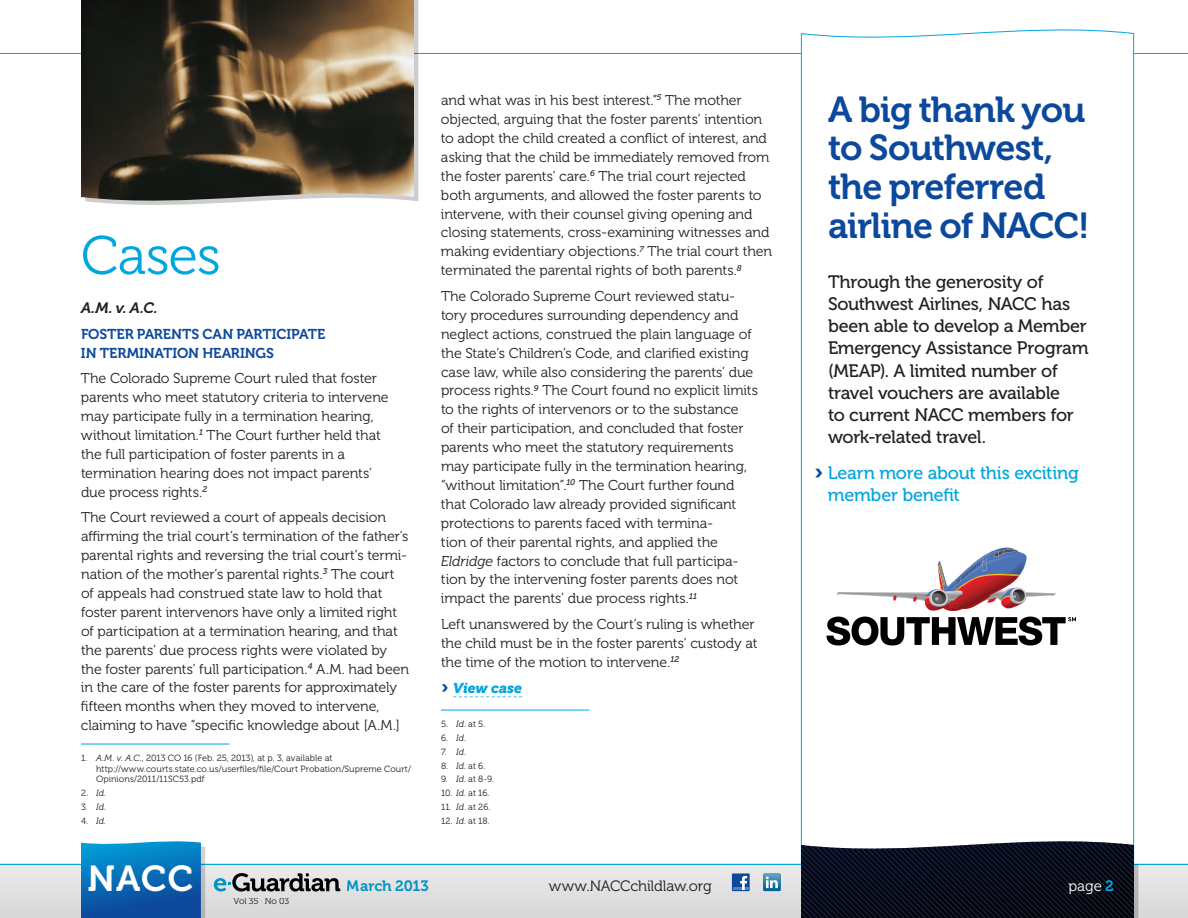
<style>
.page{position:relative;width:1188px;height:918px;background:#fff}
.page>*{position:absolute;margin:0;border:0;box-sizing:border-box;transform-origin:0 0}
.t1{font:54px "Museo 300";letter-spacing:-.02em;color:#00a6de}
.t2{font:36px/39px "Museo 700";letter-spacing:-.02em;color:#0c499c}
.t3{font:36px "Museo 700";color:#fff}
.t4{font:18px/22.2px "Museo 500";letter-spacing:-.015em;color:#231f20}
.t5{font:18px/22.2px "Museo 500";letter-spacing:-.015em;color:#00a6de}
.t6{font:15px "Museo 300";letter-spacing:-.01em;color:#231f20}
.t7{font:italic 15px "Museo 700";color:#231f20}
.t8{font:15px "Museo 700";letter-spacing:-.01em;color:#00a6de}
.t9{font:15px "Museo 300";color:#fff}
.t10{font:14.25px/18.9px "Museo 300";letter-spacing:-.005em;color:#231f20}
.t11{font:14.25px/18.9px "Museo 700";color:#0c499c}
.t12{font:italic 14.25px "Museo 900";letter-spacing:-.005em;color:#00a6de}
.t13{font:9px/10.5px "Museo 300";letter-spacing:.01em;color:#231f20}
.t14{font:italic 9px "Museo 300";color:#231f20}
.s1{font-style:italic}
.s2{font-style:normal}
.s3{font-style:normal;font-size:18px;color:#0c499c}
.s4{color:#00a6de}
.s5{font-family:"Museo 900";font-size:21px;color:#0c499c}
.s6{font-family:"Museo 700";color:#00a6de}
</style>
<div class="page">
<svg style="left:0;top:0;width:1188px;height:54px"></svg>
<svg style="left:801px;top:27px;width:333px;height:805px"></svg>
<svg style="left:453px;top:696px;width:69px;height:1px"></svg>
<hr style="left:441px;top:710px;width:149px;height:1px;background:#00a6de">
<hr style="left:81px;top:744px;width:149px;height:1px;background:#00a6de">
<svg style="left:828px;top:482px;width:255px;height:1px"></svg>
<svg style="left:828px;top:504px;width:132px;height:1px"></svg>
<svg style="left:837px;top:546px;width:219px;height:65px"></svg>
<svg style="left:826px;top:617px;width:250px;height:29px"></svg>
<svg style="left:94px;top:0;width:324px;height:205px;fill:#cdcdcd"></svg>
<img style="left:81px;top:0;width:333px;height:202px">
<svg style="left:0;top:864px;width:1188px;height:54px;background:#dcdfe0"></svg>
<svg style="left:214px;top:873px;width:126px;height:19px;background:#8a9193"></svg>
<svg style="left:801px;top:832px;width:337px;height:86px;background:#303440"></svg>
<svg style="left:81px;top:841px;width:124px;height:77px;background:#136fb5"></svg>
<svg style="left:763px;top:873px;width:18px;height:18px"></svg>
<svg style="left:763px;top:874px;width:18px;height:17px"></svg>
<div style="left:732px;top:873px;width:18px;height:18px;background:#0c499c"></div>
<hr style="left:733px;top:887px;width:15px;height:3px;background:#5580ba">
<svg style="left:740px;top:876px;width:7px;height:14px"></svg>
<h1 class="t1" style="left:81px;top:226px;width:141px">Cases</h1>
<p class="t7" style="left:81px;top:300px;width:78px">A.M. v. A.C.</p>
<p class="t11" style="left:81px;top:325px;width:133px">FOSTER PARENTS CAN</p>
<p class="t11" style="left:81px;top:325px;width:245px;text-indent:155px">PARTICIPATE<br>IN TERMINATION HEARINGS</p>
<p class="t10" style="left:81px;top:369px;width:309px">The Colorado Supreme Court ruled that foster parents who meet statutory criteria to intervene may participate fully in a termination hearing, without limitation.<sup>1</sup> The Court further held that the full participation of foster parents in a termination hearing does not impact parents’ due process rights.<sup>2</sup></p>
<p class="t10" style="left:81px;top:508px;width:330px">The Court reviewed a court of appeals decision affirming the trial court’s termination of the father’s parental rights and reversing the trial court’s termi&shy;nation of the mother’s parental rights.<sup>3</sup> The court of appeals had construed state law to hold that foster parent intervenors have only a limited right of participation at a termination hearing, and that the parents’ due process rights were violated by the foster parents’ full participation.<sup>4</sup> A.M. had been in the care of the foster parents for approximately fifteen months when they moved to intervene, claiming to have “specific knowledge about [A.M.]</p>
<p class="t13" style="left:96px;top:753px;width:317px;text-indent:-15px">1. <span class="s1">A.M. v. A.C.</span>, 2013 CO 16 (Feb. 25, 2013), at p. 3, available at http://www.courts.state.co.us/userfiles/file/Court Probation/Supreme Court/<br>Opinions/2011/11SC53.pdf</p>
<p class="t14" style="left:81px;top:788px;width:27px"><span class="s2">2.</span> Id.</p>
<p class="t14" style="left:81px;top:802px;width:27px"><span class="s2">3.</span> Id.</p>
<p class="t14" style="left:81px;top:816px;width:27px"><span class="s2">4.</span> Id.</p>
<p class="t10" style="left:441px;top:91px;width:333px">and what was in his best interest.”<sup>5</sup> The mother objected, arguing that the foster parents’ intention to adopt the child created a conflict of interest, and asking that the child be immediately removed from the foster parents’ care.<sup>6</sup> The trial court rejected both arguments, and allowed the foster parents to intervene, with their counsel giving opening and closing statements, cross-examining witnesses and making evidentiary objections.<sup>7</sup> The trial court then terminated the parental rights of both parents.<sup>8</sup></p>
<p class="t10" style="left:441px;top:287px;width:318px">The Colorado Supreme Court reviewed statu&shy;tory procedures surrounding dependency and neglect actions, construed the plain language of the State’s Children’s Code, and clarified existing case law, while also considering the parents’ due process rights.<sup>9</sup> The Court found no explicit limits to the rights of intervenors or to the substance<br>of their participation, and concluded that foster parents who meet the statutory requirements may participate fully in the termination hearing, “without limitation”.<sup>10</sup> The Court further found that Colorado law already provided significant protections to parents faced with termina-<br>tion of their parental rights, and applied the <span class="s1">Eldridge</span> factors to conclude that full participa&shy;tion by the intervening foster parents does not impact the parents’ due process rights.<sup>11</sup></p>
<p class="t10" style="left:441px;top:615px;width:318px">Left unanswered by the Court’s ruling is whether the child must be in the foster parents’ custody at the time of the motion to intervene.<sup>12</sup></p>
<p class="t12" style="left:441px;top:680px;width:83px"><span class="s3">›</span> View case</p>
<p class="t13" style="left:441px;top:719px;width:46px">5. <span class="s1">Id</span>. at 5.</p>
<p class="t13" style="left:441px;top:733px;width:26px">6. <span class="s1">Id</span>.</p>
<p class="t13" style="left:441px;top:747px;width:26px">7. <span class="s1">Id</span>.</p>
<p class="t13" style="left:441px;top:760px;width:46px">8. <span class="s1">Id</span>. at 6.</p>
<p class="t13" style="left:441px;top:774px;width:55px">9. <span class="s1">Id</span>. at 8-9.</p>
<p class="t13" style="left:441px;top:788px;width:50px">10. <span class="s1">Id</span>. at 16.</p>
<p class="t13" style="left:441px;top:802px;width:51px">11. <span class="s1">Id</span>. at 26.</p>
<p class="t13" style="left:441px;top:815px;width:50px">12. <span class="s1">Id</span>. at 18.</p>
<h2 class="t3" style="left:88px;top:859px;width:107px">NACC</h2>
<p class="t13" style="left:234px;top:896px;width:57px">Vol 35 <span class="s4">·</span> No 03</p>
<p class="t8" style="left:347px;top:878px;width:83px">MARCH 2013</p>
<p class="t6" style="left:549px;top:878px;width:164px">www.NACCchildlaw.org</p>
<h2 class="t2" style="left:828px;top:90px;width:263px">A BIG THANK YOU<br>TO SOUTHWEST,<br>THE PREFERRED<br>AIRLINE OF NACC!</h2>
<p class="t4" style="left:828px;top:271px;width:262px">Through the generosity of<br>Southwest Airlines, NACC has been able to develop a Member<br>Emergency Assistance Program (MEAP). A limited number of travel vouchers are available<br>to current NACC members for work-related travel.</p>
<p class="t5" style="left:828px;top:462px;width:252px;text-indent:-13px"><span class="s5">›</span> Learn more about this exciting member benefit</p>
<p class="t9" style="left:1068px;top:878px;width:47px">page <span class="s6">2</span></p>
</div>
